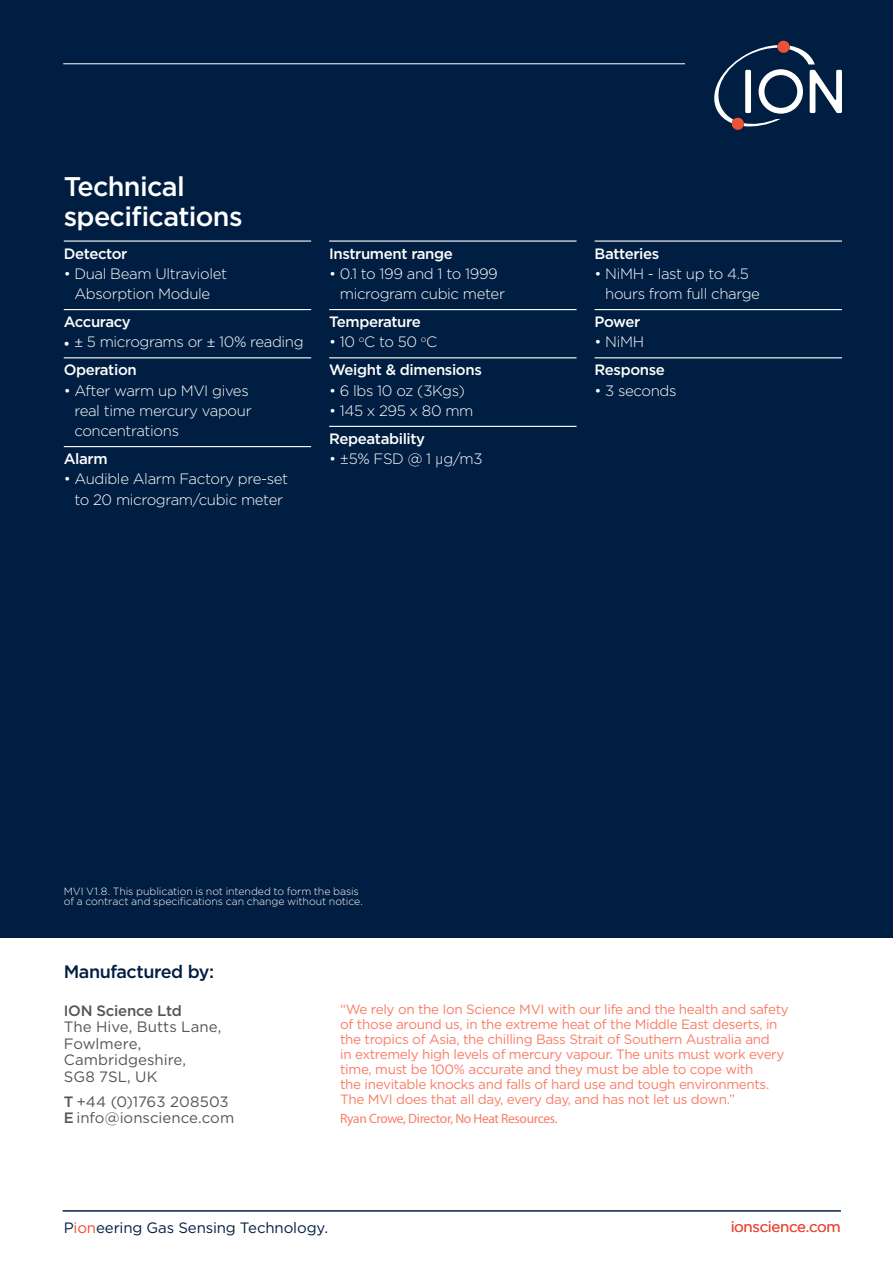
<style>
.page{position:relative;width:893px;height:1263px;background:#fff}
.page>*{position:absolute;margin:0;border:0;box-sizing:border-box;transform-origin:0 0}
.Subhead_1{font:500 27px/30px "Gotham";letter-spacing:-.025em;color:#fff}
.t1{font:500 18px "Gotham";letter-spacing:-.025em;color:#001e41}
.t2{font:300 15px/20.2px "Gotham";letter-spacing:-.025em;color:#fff}
.Techspec__Subhead_1{font:500 15px "Gotham";letter-spacing:-.025em;color:#fff}
.t3{font:15px/16.5px "Gotham";color:#54555a}
.t4{font:15px "Gotham";letter-spacing:-.01em;color:#001e41}
.t5{font:15px "Gotham";letter-spacing:-.025em;color:#ed4b38}
.t6{font:500 15px "Gotham";letter-spacing:-.015em;color:#54555a}
.Subhead_2{font:13.5px/15px "Gotham";letter-spacing:-.025em;color:#fa7d66}
.Subhead_2-2{font:13.5px "Myriad Pro";letter-spacing:-.025em;color:#fa7d66}
.TechSpec__smallprint{font:300 10.5px/10.5px "Gotham";letter-spacing:-.005em;color:#fff}
.s1{font-family:"Minion Pro";font-weight:400}
.s2{font-family:"Letter Gothic Std";font-weight:400}
.s3{font-weight:500}
.s4{color:#ed4b38}
</style>
<div class="page">
<div style="left:0;top:0;width:893px;height:938px;background:#001e41"></div>
<hr style="left:64px;top:240px;width:247px;height:2px;background:#fff">
<hr style="left:64px;top:309px;width:247px;height:1px;background:#fff">
<hr style="left:64px;top:357px;width:247px;height:1px;background:#fff">
<hr style="left:64px;top:446px;width:247px;height:1px;background:#fff">
<hr style="left:329px;top:240px;width:248px;height:2px;background:#fff">
<hr style="left:329px;top:309px;width:248px;height:1px;background:#fff">
<hr style="left:329px;top:357px;width:248px;height:1px;background:#fff">
<hr style="left:329px;top:426px;width:248px;height:1px;background:#fff">
<hr style="left:595px;top:240px;width:247px;height:2px;background:#fff">
<hr style="left:595px;top:309px;width:247px;height:1px;background:#fff">
<hr style="left:595px;top:357px;width:247px;height:1px;background:#fff">
<hr style="left:63px;top:64px;width:622px;height:1px;background:#fff">
<hr style="left:63px;top:1210px;width:778px;height:1px;background:#001e41">
<svg style="left:714px;top:40px;width:128px;height:90px"></svg>
<p class="Subhead_1" style="left:64px;top:171px;width:180px">Technical specifications</p>
<p class="Techspec__Subhead_1" style="left:64px;top:243px;width:65px">Detector</p>
<p class="t2" style="left:64px;top:263px;width:165px;text-align:center">• Dual Beam Ultraviolet<br>Absorption Module</p>
<p class="Techspec__Subhead_1" style="left:64px;top:312px;width:69px">Accuracy</p>
<p class="t2" style="left:64px;top:332px;width:241px"><span class="s1">• ±</span> 5 micrograms or <span class="s1">±</span> 10% reading</p>
<p class="Techspec__Subhead_1" style="left:64px;top:360px;width:75px">Operation</p>
<p class="t2" style="left:74px;top:380px;width:179px;text-indent:-11px">• After warm up MVI gives real time mercury vapour concentrations</p>
<p class="Techspec__Subhead_1" style="left:64px;top:449px;width:45px">Alarm</p>
<p class="t2" style="left:64px;top:469px;width:226px;text-align:center">• Audible Alarm Factory pre-set to 20 microgram/cubic meter</p>
<p class="Techspec__Subhead_1" style="left:329px;top:243px;width:125px">Instrument range</p>
<p class="t2" style="left:340px;top:263px;width:167px;text-indent:-11px">• 0.1 to 199 and 1 to 1999 microgram cubic meter</p>
<p class="Techspec__Subhead_1" style="left:329px;top:312px;width:93px">Temperature</p>
<p class="t2" style="left:329px;top:332px;width:110px">• 10 <sup>o</sup>C to 50 <sup>o</sup>C</p>
<p class="Techspec__Subhead_1" style="left:329px;top:360px;width:154px">Weight &amp; dimensions</p>
<p class="t2" style="left:329px;top:380px;width:137px">• 6 lbs 10 oz (3Kgs)</p>
<p class="t2" style="left:329px;top:400px;width:146px">• 145 x 295 x 80 mm</p>
<p class="Techspec__Subhead_1" style="left:329px;top:429px;width:98px">Repeatability</p>
<p class="t2" style="left:329px;top:448px;width:155px">• ±5% FSD @ 1 <span class="s2">µ</span>g/m3</p>
<p class="Techspec__Subhead_1" style="left:595px;top:243px;width:66px">Batteries</p>
<p class="t2" style="left:605px;top:263px;width:156px;text-indent:-11px">• NiMH - last up to 4.5 hours from full charge</p>
<p class="Techspec__Subhead_1" style="left:595px;top:312px;width:47px">Power</p>
<p class="t2" style="left:595px;top:332px;width:51px">• NiMH</p>
<p class="Techspec__Subhead_1" style="left:595px;top:360px;width:72px">Response</p>
<p class="t2" style="left:595px;top:380px;width:83px">• 3 seconds</p>
<p class="TechSpec__smallprint" style="left:64px;top:885px;width:301px">MVI V1.8. This publication is not intended to form the basis of a contract and specifications can change without notice.</p>
<p class="t1" style="left:64px;top:959px;width:152px">Manufactured by:</p>
<p class="t6" style="left:64px;top:1000px;width:119px">ION Science Ltd</p>
<p class="t3" style="left:64px;top:1018px;width:159px">The Hive, Butts Lane,<br>Fowlmere,<br>Cambridgeshire,<br>SG8 7SL, UK</p>
<p class="t3" style="left:64px;top:1093px;width:167px"><span class="s3">T</span> +44 (0)1763 208503</p>
<p class="t3" style="left:64px;top:1109px;width:172px"><span class="s3">E</span> info@ionscience.com</p>
<p class="Subhead_2" style="left:340px;top:1001px;width:450px">“We rely on the Ion Science MVI with our life and the health and safety of those around us, in the extreme heat of the Middle East deserts, in the tropics of Asia, the chilling Bass Strait of Southern Australia and<br>in extremely high levels of mercury vapour. The units must work every time, must be 100% accurate and they must be able to cope with<br>the inevitable knocks and falls of hard use and tough environments.<br>The MVI does that all day, every day, and has not let us down.”</p>
<p class="Subhead_2-2" style="left:340px;top:1110px;width:219px">Ryan Crowe, Director, No Heat Resources.</p>
<p class="t4" style="left:64px;top:1219px;width:266px">P<span class="s4">ion</span>eering Gas Sensing Technology.</p>
<p class="t5" style="left:731px;top:1219px;width:112px">ionscience.com</p>
</div>
